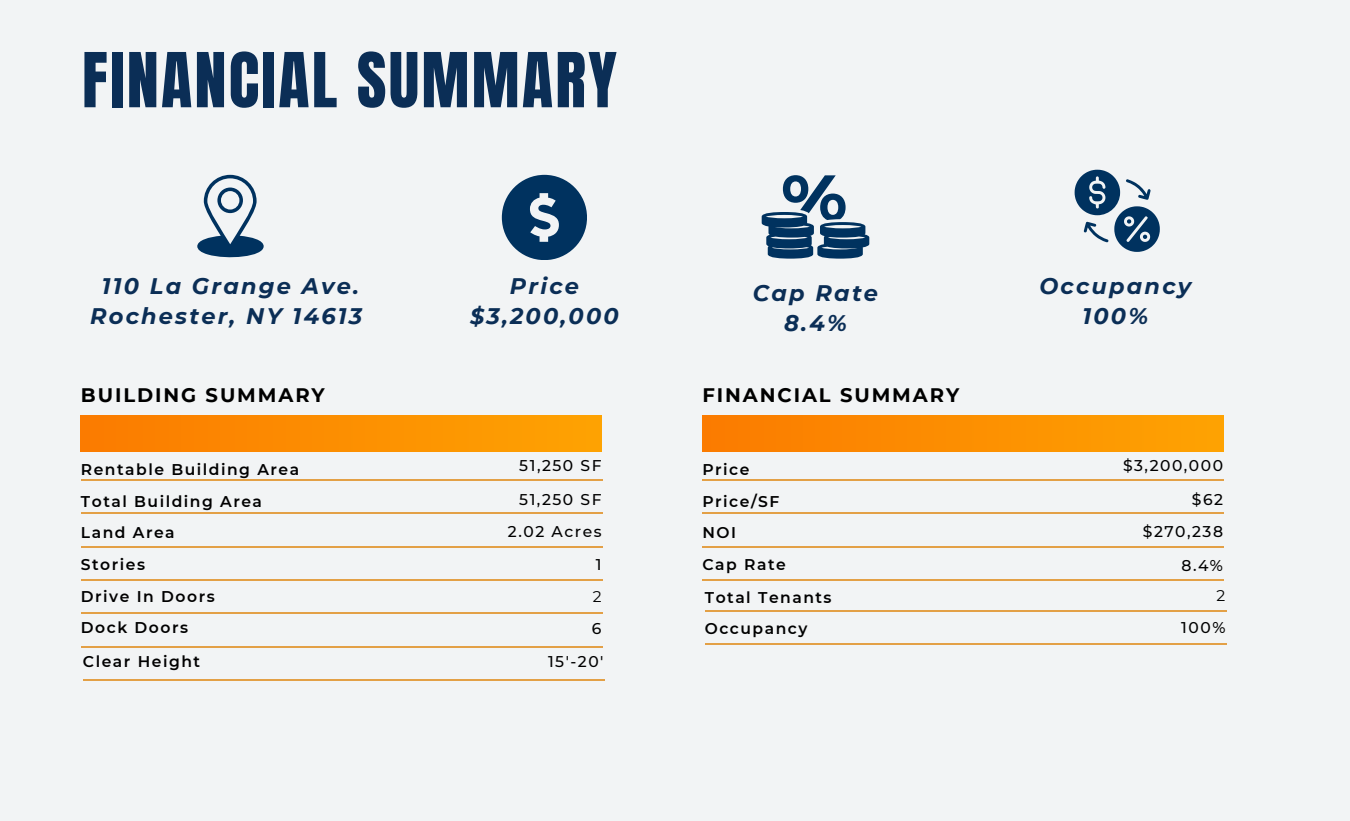
<style>
.page{position:relative;width:1350px;height:821px;background:#fff}
.page>*{position:absolute;margin:0;border:0;box-sizing:border-box;transform-origin:0 0}
.t1{font:64.35px "Anton";letter-spacing:.035em;color:#0b2e56}
.t2{font:italic 700 22.5px/30.4px "Montserrat";letter-spacing:.1em;color:#0b2e56;text-align:center}
.t3{font:700 19.57px "Montserrat";letter-spacing:.1em;color:#000}
.t4{font:600 15.53px "Montserrat";letter-spacing:.1em;color:#000}
.t5{font:500 15.53px "Montserrat";letter-spacing:.1em;color:#000}
.t6{font:15.53px "Montserrat";color:#000}
</style>
<div class="page">
<div style="left:0;top:0;width:1350px;height:820px;background:#f2f4f5"></div>
<svg style="left:197px;top:175px;width:66px;height:83px"></svg>
<svg style="left:502px;top:175px;width:84px;height:84px"></svg>
<svg style="left:762px;top:175px;width:107px;height:83px"></svg>
<svg style="left:1075px;top:170px;width:85px;height:82px"></svg>
<hr style="left:702px;top:478px;width:522px;height:2px;background:#e3a046">
<hr style="left:702px;top:512px;width:522px;height:1px;background:#e3a046">
<hr style="left:702px;top:545px;width:522px;height:2px;background:#e3a046">
<hr style="left:702px;top:578px;width:522px;height:2px;background:#e3a046">
<div style="left:702px;top:415px;width:521px;height:36px;background:linear-gradient(to right,#fb7b00,#fea302)"></div>
<hr style="left:705px;top:609px;width:521px;height:2px;background:#e3a046">
<hr style="left:705px;top:643px;width:521px;height:2px;background:#e3a046">
<hr style="left:81px;top:478px;width:521px;height:2px;background:#e3a046">
<hr style="left:81px;top:512px;width:521px;height:1px;background:#e3a046">
<hr style="left:81px;top:545px;width:521px;height:2px;background:#e3a046">
<hr style="left:81px;top:578px;width:521px;height:2px;background:#e3a046">
<hr style="left:81px;top:612px;width:521px;height:2px;background:#e3a046">
<hr style="left:81px;top:645px;width:521px;height:2px;background:#e3a046">
<div style="left:81px;top:415px;width:521px;height:36px;background:linear-gradient(to right,#fb7b00,#fea302)"></div>
<hr style="left:83px;top:679px;width:521px;height:1px;background:#e3a046">
<h1 class="t1" style="left:82px;top:34px;width:536px">FINANCIAL SUMMARY</h1>
<p class="t2" style="left:90px;top:270px;width:274px">110 La Grange Ave.<br>Rochester, NY 14613</p>
<h2 class="t2" style="left:470px;top:270px;width:150px">Price $3,200,000</h2>
<p class="t2" style="left:753px;top:277px;width:127px">Cap Rate<br>8.4%</p>
<h2 class="t2" style="left:1039px;top:270px;width:153px">Occupancy<br>100%</h2>
<p class="t3" style="left:81px;top:383px;width:245px">BUILDING SUMMARY</p>
<p class="t4" style="left:81px;top:459px;width:220px">Rentable Building Area</p>
<p class="t4" style="left:81px;top:491px;width:183px">Total Building Area</p>
<p class="t4" style="left:81px;top:523px;width:95px">Land Area</p>
<p class="t4" style="left:81px;top:554px;width:66px">Stories</p>
<p class="t4" style="left:81px;top:586px;width:135px">Drive In Doors</p>
<p class="t4" style="left:81px;top:618px;width:109px">Dock Doors</p>
<p class="t5" style="left:519px;top:456px;width:84px">51,250 SF</p>
<p class="t5" style="left:519px;top:490px;width:84px">51,250 SF</p>
<p class="t5" style="left:508px;top:521px;width:95px">2.02 Acres</p>
<p class="t5" style="left:596px;top:555px;width:7px">1</p>
<p class="t6" style="left:593px;top:586px;width:10px">2</p>
<p class="t5" style="left:592px;top:618px;width:11px">6</p>
<p class="t4" style="left:83px;top:651px;width:119px">Clear Height</p>
<p class="t5" style="left:548px;top:651px;width:57px">15'-20'</p>
<p class="t3" style="left:702px;top:383px;width:258px">FINANCIAL SUMMARY</p>
<p class="t4" style="left:702px;top:459px;width:49px">Price</p>
<h2 class="t4" style="left:702px;top:491px;width:79px">Price/SF</h2>
<p class="t4" style="left:702px;top:523px;width:35px">NOI</p>
<h2 class="t4" style="left:702px;top:554px;width:85px">Cap Rate</h2>
<p class="t4" style="left:705px;top:587px;width:128px">Total Tenants</p>
<p class="t4" style="left:705px;top:619px;width:104px">Occupancy</p>
<p class="t5" style="left:1123px;top:456px;width:102px">$3,200,000</p>
<p class="t5" style="left:1192px;top:490px;width:33px">$62</p>
<p class="t5" style="left:1143px;top:522px;width:82px">$270,238</p>
<p class="t5" style="left:1181px;top:555px;width:43px">8.4%</p>
<p class="t6" style="left:1217px;top:586px;width:10px">2</p>
<p class="t5" style="left:1181px;top:617px;width:46px">100%</p>
</div>
